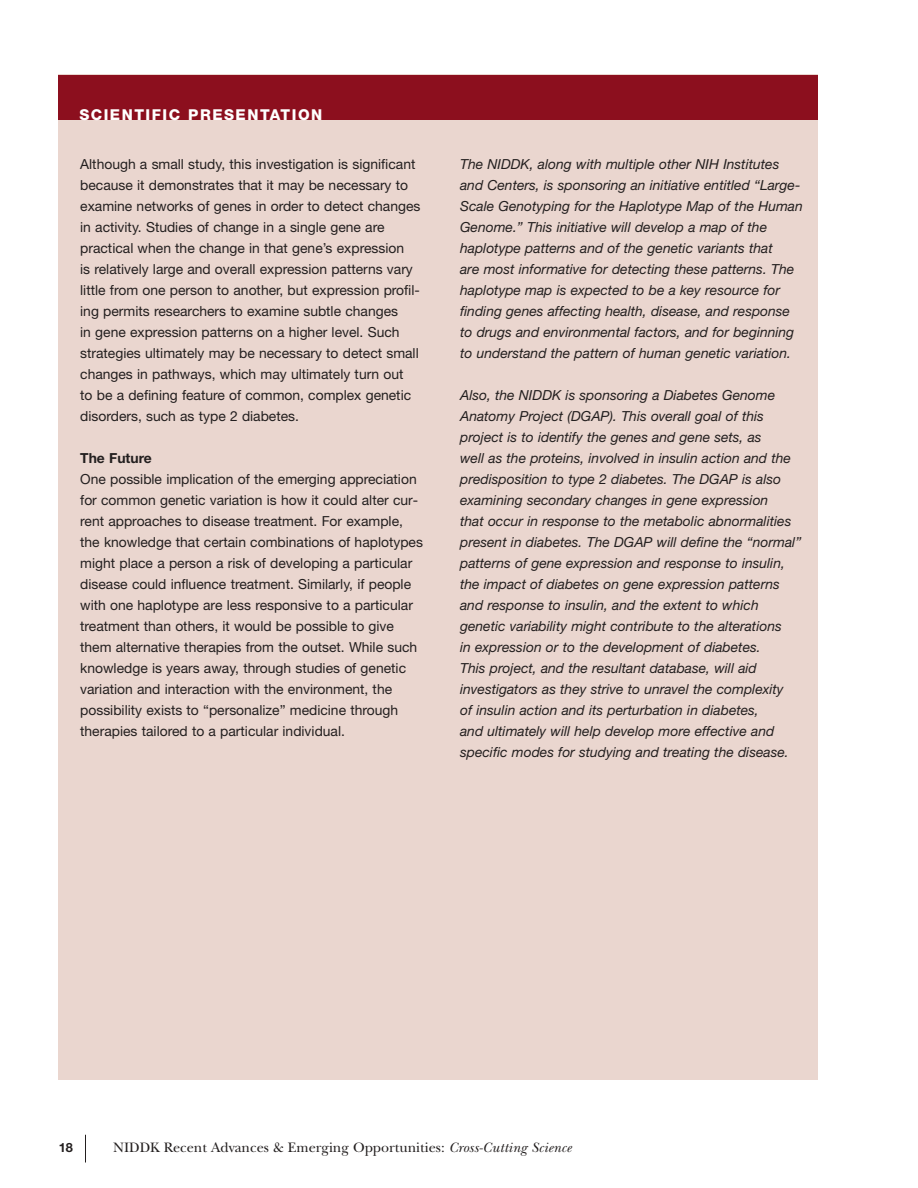
<style>
.page{position:relative;width:918px;height:1188px;background:#fff}
.page>*{position:absolute;margin:0;border:0;box-sizing:border-box;transform-origin:0 0}
.t1{font:800 15px "Helvetica Neue";letter-spacing:.1em;color:#fff}
.t2{font:14.25px "New Baskerville";color:#231f1f}
.t3{font:italic 13.8px/21px "Helvetica Neue";color:#231f1f}
.t4{font:13.8px/21px "Helvetica Neue";color:#231f1f}
.t5{font:700 13.8px "Helvetica Neue";color:#231f1f}
.t6{font:700 12.75px "Helvetica Neue";color:#231f1f}
.s1{font-style:italic}
</style>
<div class="page">
<svg style="left:85px;top:1135px;width:1px;height:27px"></svg>
<div style="left:58px;top:75px;width:760px;height:1005px;background:#ead6cf"></div>
<div style="left:58px;top:75px;width:760px;height:44px;background:#8c0f1e"></div>
<p class="t1" style="left:79px;top:109px;width:244px">SCIENTIFIC PRESENTATION</p>
<p class="t4" style="left:80px;top:155px;width:342px">Although a small study, this investigation is significant because it demonstrates that it may be necessary to examine networks of genes in order to detect changes in activity. Studies of change in a single gene are practical when the change in that gene’s expression<br>is relatively large and overall expression patterns vary little from one person to another, but expression profil&shy;ing permits researchers to examine subtle changes<br>in gene expression patterns on a higher level. Such strategies ultimately may be necessary to detect small changes in pathways, which may ultimately turn out<br>to be a defining feature of common, complex genetic disorders, such as type 2 diabetes.</p>
<p class="t5" style="left:80px;top:453px;width:73px">The Future</p>
<p class="t4" style="left:80px;top:470px;width:344px">One possible implication of the emerging appreciation for common genetic variation is how it could alter cur&shy;rent approaches to disease treatment. For example, the knowledge that certain combinations of haplotypes might place a person a risk of developing a particular disease could influence treatment. Similarly, if people with one haplotype are less responsive to a particular treatment than others, it would be possible to give them alternative therapies from the outset. While such knowledge is years away, through studies of genetic variation and interaction with the environment, the possibility exists to “personalize” medicine through therapies tailored to a particular individual.</p>
<p class="t3" style="left:460px;top:155px;width:344px">The NIDDK, along with multiple other NIH Institutes and Centers, is sponsoring an initiative entitled “Large-Scale Genotyping for the Haplotype Map of the Human Genome.” This initiative will develop a map of the haplotype patterns and of the genetic variants that<br>are most informative for detecting these patterns. The haplotype map is expected to be a key resource for finding genes affecting health, disease, and response to drugs and environmental factors, and for beginning to understand the pattern of human genetic variation.</p>
<p class="t3" style="left:460px;top:386px;width:343px">Also, the NIDDK is sponsoring a Diabetes Genome Anatomy Project (DGAP). This overall goal of this project is to identify the genes and gene sets, as<br>well as the proteins, involved in insulin action and the predisposition to type 2 diabetes. The DGAP is also examining secondary changes in gene expression<br>that occur in response to the metabolic abnormalities present in diabetes. The DGAP will define the “normal” patterns of gene expression and response to insulin, the impact of diabetes on gene expression patterns and response to insulin, and the extent to which genetic variability might contribute to the alterations<br>in expression or to the development of diabetes.<br>This project, and the resultant database, will aid investigators as they strive to unravel the complexity<br>of insulin action and its perturbation in diabetes,<br>and ultimately will help develop more effective and specific modes for studying and treating the disease.</p>
<p class="t6" style="left:59px;top:1143px;width:16px">18</p>
<p class="t2" style="left:113px;top:1142px;width:460px">NIDDK Recent Advances &amp; Emerging Opportunities: <span class="s1">Cross-Cutting Science</span></p>
</div>
